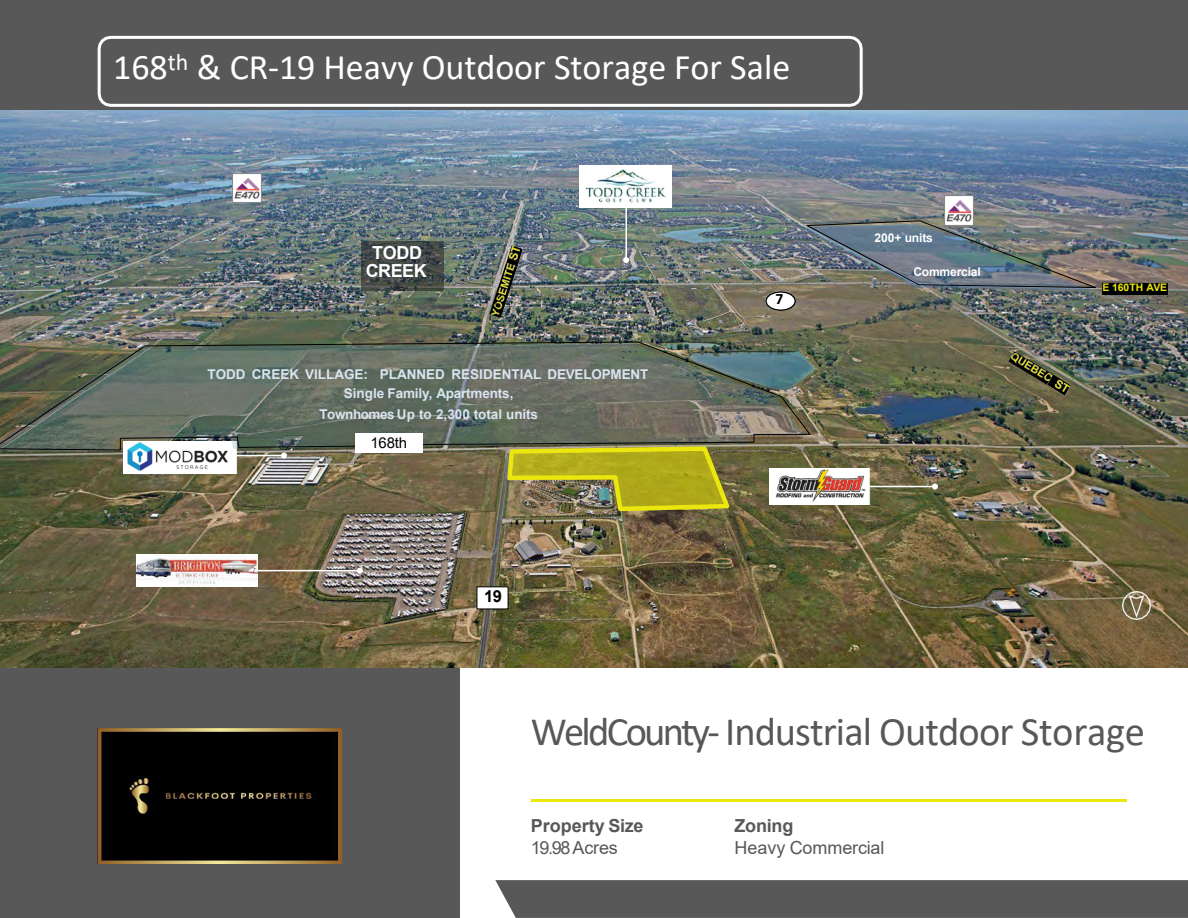
<style>
.page{position:relative;width:1188px;height:918px;background:#fff}
.page>*{position:absolute;margin:0;border:0;box-sizing:border-box;transform-origin:0 0}
.t1{font:40.5px "Calibri";letter-spacing:-.025em;color:#585858}
.t2{font:36px "Calibri";color:#fff}
.t3{font:18px "Arial";letter-spacing:-.005em;color:#585858}
.t4{font:700 18px "Arial";letter-spacing:-.01em;color:#585858}
.t5{font:700 18px/18px "Arial";letter-spacing:-.025em;color:#fff;text-align:center}
.t6{font:700 16.5px "Arial";color:#000}
.t7{font:700 15.9px "Calibri";color:#040505}
.t8{font:15px "Arial";letter-spacing:-.015em;color:#000}
.t9{font:700 13.5px/20.9px "Arial";letter-spacing:-.005em;color:#fff;text-align:center}
.t10{font:700 12px "Arial";letter-spacing:-.015em;color:#fff}
.t11{font:700 10.5px "Arial";letter-spacing:-.005em;color:#ebe70e}
</style>
<div class="page">
<div style="left:0;top:0;width:1188px;height:111px;background:#585858"></div>
<svg style="left:459px;top:671px;width:668px;height:247px"></svg>
<div style="left:495px;top:880px;width:693px;height:38px;background:#585858"></div>
<svg style="left:96px;top:34px;width:768px;height:74px"></svg>
<hr style="left:531px;top:799px;width:596px;height:2px;background:#ebe70e">
<div style="left:0;top:666px;width:459px;height:252px;background:#585858"></div>
<img style="left:98px;top:729px;width:244px;height:135px">
<img style="left:0;top:111px;width:1188px;height:556px">
<img style="left:505px;top:451px;width:229px;height:63px">
<svg style="left:764px;top:290px;width:33px;height:22px"></svg>
<div style="left:361px;top:241px;width:82px;height:49px;background:#211f1f;opacity:.53"></div>
<img style="left:233px;top:173px;width:29px;height:30px">
<img style="left:944px;top:196px;width:30px;height:24px">
<svg style="left:1009px;top:351px;width:44px;height:34px"></svg>
<img style="left:1047px;top:375px;width:23px;height:20px">
<img style="left:1012px;top:354px;width:39px;height:27px">
<img style="left:1056px;top:381px;width:14px;height:11px">
<img style="left:519px;top:246px;width:4px;height:20px">
<img style="left:489px;top:246px;width:30px;height:72px">
<div style="left:1102px;top:283px;width:66px;height:12px;background:#000"></div>
<img style="left:124px;top:451px;width:162px;height:22px">
<hr style="left:236px;top:570px;width:124px;height:1px;background:#fff">
<svg style="left:357px;top:568px;width:6px;height:6px"></svg>
<img style="left:137px;top:555px;width:120px;height:31px">
<hr style="left:625px;top:191px;width:2px;height:69px;background:#fff">
<svg style="left:623px;top:257px;width:6px;height:6px"></svg>
<div style="left:580px;top:165px;width:92px;height:43px;background:#fff"></div>
<img style="left:586px;top:170px;width:79px;height:33px">
<img style="left:769px;top:468px;width:168px;height:37px">
<img style="left:1122px;top:591px;width:28px;height:29px">
<img style="left:0;top:342px;width:811px;height:108px">
<img style="left:804px;top:220px;width:294px;height:70px">
<div style="left:476px;top:586px;width:33px;height:23px;background:#fff;border:1px solid #000"></div>
<div style="left:355px;top:433px;width:68px;height:20px;background:#fff"></div>
<h1 class="t2" style="left:113px;top:42px;width:679px">168<sup>th</sup> &amp; CR-19 Heavy Outdoor Storage For Sale</h1>
<p class="t5" style="left:366px;top:244px;width:62px">TODD<br>CREEK</p>
<p class="t9" style="left:207px;top:364px;width:442px">TODD CREEK VILLAGE: PLANNED RESIDENTIAL DEVELOPMENT</p>
<p class="t9" style="left:320px;top:383px;width:220px">Single Family, Apartments,<br>Townhomes Up to 2,300 total units</p>
<p class="t8" style="left:371px;top:432px;width:38px">168th</p>
<p class="t6" style="left:484px;top:585px;width:20px">19</p>
<p class="t7" style="left:775px;top:287px;width:10px">7</p>
<p class="t10" style="left:875px;top:229px;width:60px">200+ units</p>
<p class="t10" style="left:913px;top:264px;width:69px">Commercial</p>
<p class="t11" style="left:1102px;top:280px;width:66px">E 160TH AVE</p>
<p class="t1" style="left:531px;top:704px;width:616px">WeldCounty-Industrial Outdoor Storage</p>
<p class="t4" style="left:531px;top:813px;width:114px">Property Size</p>
<p class="t3" style="left:531px;top:835px;width:89px">19.98Acres</p>
<p class="t4" style="left:734px;top:813px;width:61px">Zoning</p>
<p class="t3" style="left:734px;top:835px;width:152px">Heavy Commercial</p>
</div>
